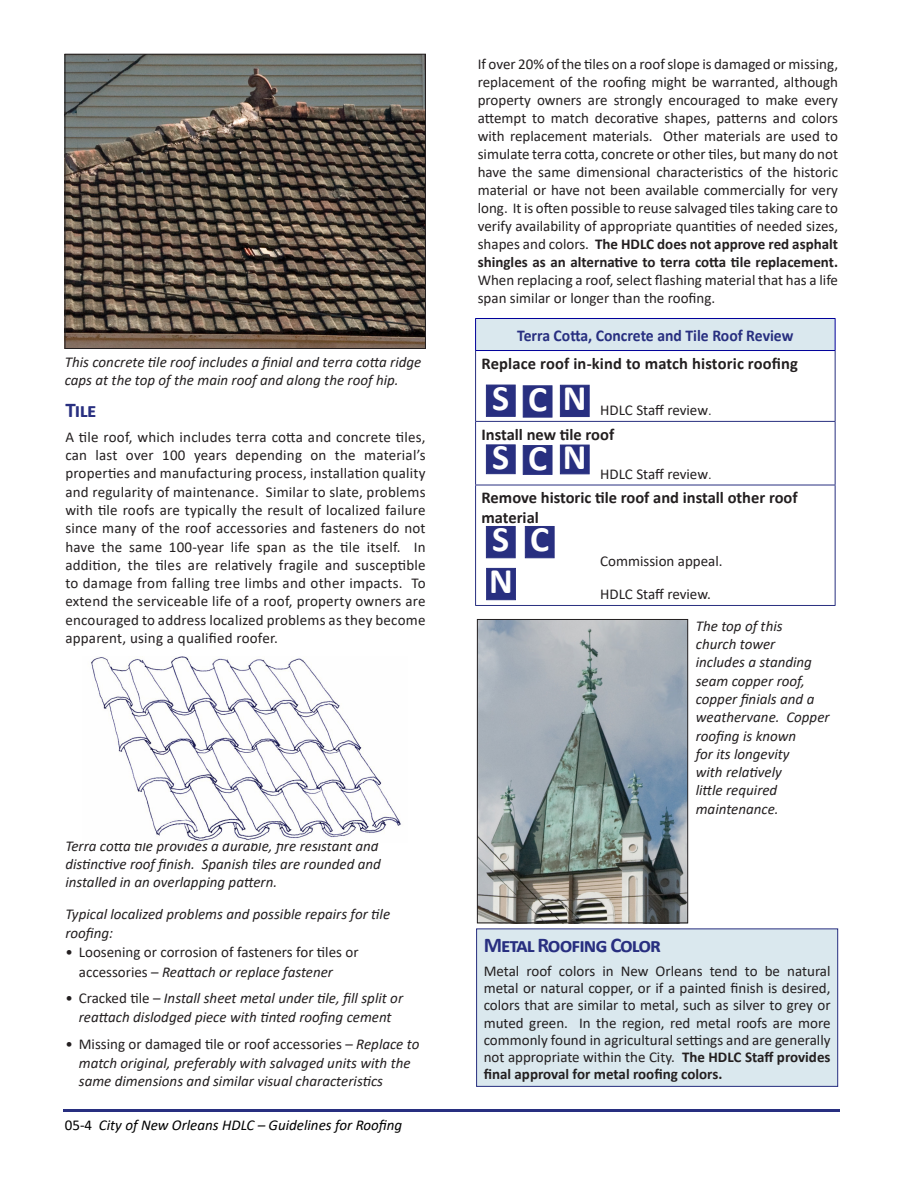
<style>
.page{position:relative;width:918px;height:1188px;background:#fff}
.page>*{position:absolute;margin:0;border:0;box-sizing:border-box;transform-origin:0 0}
.t1{font:700 36px/42px "Calibri";letter-spacing:.48em;color:#fff}
.t2{font:700 21px "Calibri";letter-spacing:-.045em;color:#282f80}
.t3{font:700 16.5px/19.5px "Calibri";color:#231f20}
.t4{font:700 16.5px "Calibri";color:#282f80;scale:.95 1}
.t5{font:15px/18px "Calibri";color:#231f20;text-align:justify}
.t6{font:italic 15px/18.3px "Calibri";color:#231f20}
.t7{font:italic 15px "Calibri";color:#000}
.s1{font-style:italic}
.s2{font-style:normal}
.s3{font-weight:700}
.s4{font-weight:300}
</style>
<div class="page">
<hr style="left:63px;top:1109px;width:777px;height:2px;background:#282f80">
<img style="left:67px;top:56px;width:357px;height:291px">
<div style="left:65px;top:54px;width:361px;height:295px;border:1px solid #231f20"></div>
<div style="left:476px;top:318px;width:359px;height:33px;background:#dae8ee"></div>
<hr style="left:475px;top:318px;width:361px;height:1px;background:#00009a">
<hr style="left:475px;top:319px;width:1px;height:31px;background:#00009a">
<hr style="left:835px;top:319px;width:1px;height:31px;background:#00009a">
<hr style="left:475px;top:350px;width:361px;height:1px;background:#00009a">
<hr style="left:475px;top:351px;width:1px;height:70px;background:#282f80">
<hr style="left:835px;top:351px;width:1px;height:70px;background:#282f80">
<hr style="left:475px;top:421px;width:361px;height:1px;background:#282f80">
<hr style="left:475px;top:422px;width:1px;height:63px;background:#282f80">
<hr style="left:835px;top:422px;width:1px;height:63px;background:#282f80">
<hr style="left:475px;top:485px;width:361px;height:1px;background:#282f80">
<hr style="left:475px;top:485px;width:1px;height:120px;background:#282f80">
<hr style="left:835px;top:485px;width:1px;height:120px;background:#282f80">
<hr style="left:475px;top:605px;width:361px;height:1px;background:#282f80">
<div style="left:486px;top:526px;width:30px;height:32px;background:#282f80;border:1px solid #282f80"></div>
<div style="left:525px;top:526px;width:30px;height:32px;background:#282f80;border:1px solid #282f80"></div>
<div style="left:486px;top:568px;width:30px;height:32px;background:#282f80;border:1px solid #282f80"></div>
<div style="left:486px;top:385px;width:30px;height:32px;background:#282f80;border:1px solid #282f80"></div>
<div style="left:523px;top:385px;width:29px;height:33px;background:#282f80;border:1px solid #282f80"></div>
<div style="left:560px;top:385px;width:30px;height:32px;background:#282f80;border:1px solid #282f80"></div>
<div style="left:486px;top:444px;width:30px;height:30px;background:#282f80;border:1px solid #282f80"></div>
<div style="left:523px;top:445px;width:29px;height:30px;background:#282f80;border:1px solid #282f80"></div>
<div style="left:560px;top:445px;width:30px;height:29px;background:#282f80;border:1px solid #282f80"></div>
<img style="left:479px;top:621px;width:207px;height:300px">
<div style="left:477px;top:619px;width:211px;height:304px;border:1px solid #231f20"></div>
<div style="left:477px;top:929px;width:361px;height:157px;background:#dae8ee"></div>
<div style="left:476px;top:928px;width:362px;height:159px;border:1px solid #282f80"></div>
<img style="left:91px;top:657px;width:310px;height:184px">
<p class="t6" style="left:65px;top:352px;width:358px">This concrete tile roof includes a finial and terra cotta ridge caps at the top of the main roof and along the roof hip.</p>
<h2 class="t2" style="left:65px;top:395px;width:33px">Tile</h2>
<p class="t5" style="left:65px;top:427px;width:362px">A tile roof, which includes terra cotta and concrete tiles, can last over 100 years depending on the material’s properties and manufacturing process, installation quality and regularity of maintenance. Similar to slate, problems with tile roofs are typically the result of localized failure since many of the roof accessories and fasteners do not have the same 100-year life span as the tile itself. In addition, the tiles are relatively fragile and susceptible to damage from falling tree limbs and other impacts. To extend the serviceable life of a roof, property owners are encouraged to address localized problems as they become apparent, using a qualified roofer.</p>
<p class="t6" style="left:65px;top:836px;width:317px">Terra cotta tile provides a durable, fire resistant and distinctive roof finish. Spanish tiles are rounded and installed in an overlapping pattern.</p>
<p class="t6" style="left:65px;top:904px;width:326px">Typical localized problems and possible repairs for tile roofing:</p>
<p class="t5" style="left:79px;top:942px;width:281px;line-height:19.5px;text-indent:-14px">• Loosening or corrosion of fasteners for tiles or accessories – <span class="s1">Reattach or replace fastener</span></p>
<p class="t6" style="left:65px;top:987px;width:339px;line-height:19.5px;text-align:center"><span class="s2">• Cracked tile –</span> Install sheet metal under tile, fill split or reattach dislodged piece with tinted roofing cement</p>
<p class="t6" style="left:65px;top:1033px;width:356px;line-height:19.5px;text-align:center"><span class="s2">• Missing or damaged tile or roof accessories –</span> Replace to match original, preferably with salvaged units with the</p>
<p class="t6" style="left:79px;top:1071px;width:306px">same dimensions and similar visual characteristics</p>
<p class="t7" style="left:65px;top:1115px;width:339px"><span class="s2">05-4</span> City of New Orleans HDLC – Guidelines for Roofing</p>
<p class="t5" style="left:478px;top:54px;width:362px">If over 20% of the tiles on a roof slope is damaged or missing, replacement of the roofing might be warranted, although property owners are strongly encouraged to make every attempt to match decorative shapes, patterns and colors with replacement materials. Other materials are used to simulate terra cotta, concrete or other tiles, but many do not have the same dimensional characteristics of the historic material or have not been available commercially for very long. It is often possible to reuse salvaged tiles taking care to verify availability of appropriate quantities of needed sizes, shapes and colors. <span class="s3">The HDLC does not approve red asphalt shingles as an alternative to terra cotta tile replacement.</span></p>
<p class="t5" style="left:478px;top:270px;width:362px">When replacing a roof, select flashing material that has a life span similar or longer than the roofing.</p>
<p class="t4" style="left:517px;top:324px;width:292px">Terra Cotta, Concrete and Tile Roof Review</p>
<p class="t3" style="left:482px;top:353px;width:318px">Replace roof in-kind to match historic roofing</p>
<p class="t5" style="left:600px;top:401px;width:113px">HDLC Staff review<span class="s4">.</span></p>
<p class="t3" style="left:482px;top:424px;width:134px">Install new tile roof</p>
<p class="t5" style="left:600px;top:465px;width:113px">HDLC Staff review<span class="s4">.</span></p>
<p class="t3" style="left:482px;top:488px;width:318px">Remove historic tile roof and install other roof material</p>
<p class="t5" style="left:600px;top:552px;width:124px">Commission appeal.</p>
<p class="t5" style="left:600px;top:585px;width:112px">HDLC Staff review.</p>
<h1 class="t1" style="left:492px;top:368px;width:96px;line-height:59.1px">SCN<br>SCN</h1>
<h1 class="t1" style="left:489px;top:518px;width:62px">S C<br>N</h1>
<p class="t6" style="left:696px;top:616px;width:135px">The top of this<br>church tower<br>includes a standing seam copper roof, copper finials and a weathervane. Copper roofing is known<br>for its longevity<br>with relatively<br>little required maintenance.</p>
<h2 class="t2" style="left:484px;top:930px;width:179px">Metal Roofing Color</h2>
<p class="t5" style="left:484px;top:962px;width:348px;line-height:17.2px">Metal roof colors in New Orleans tend to be natural metal or natural copper, or if a painted finish is desired, colors that are similar to metal, such as silver to grey or muted green. In the region, red metal roofs are more commonly found in agricultural settings and are generally not appropriate within the City. <span class="s3">The HDLC Staff provides final approval for metal roofing colors.</span></p>
</div>
